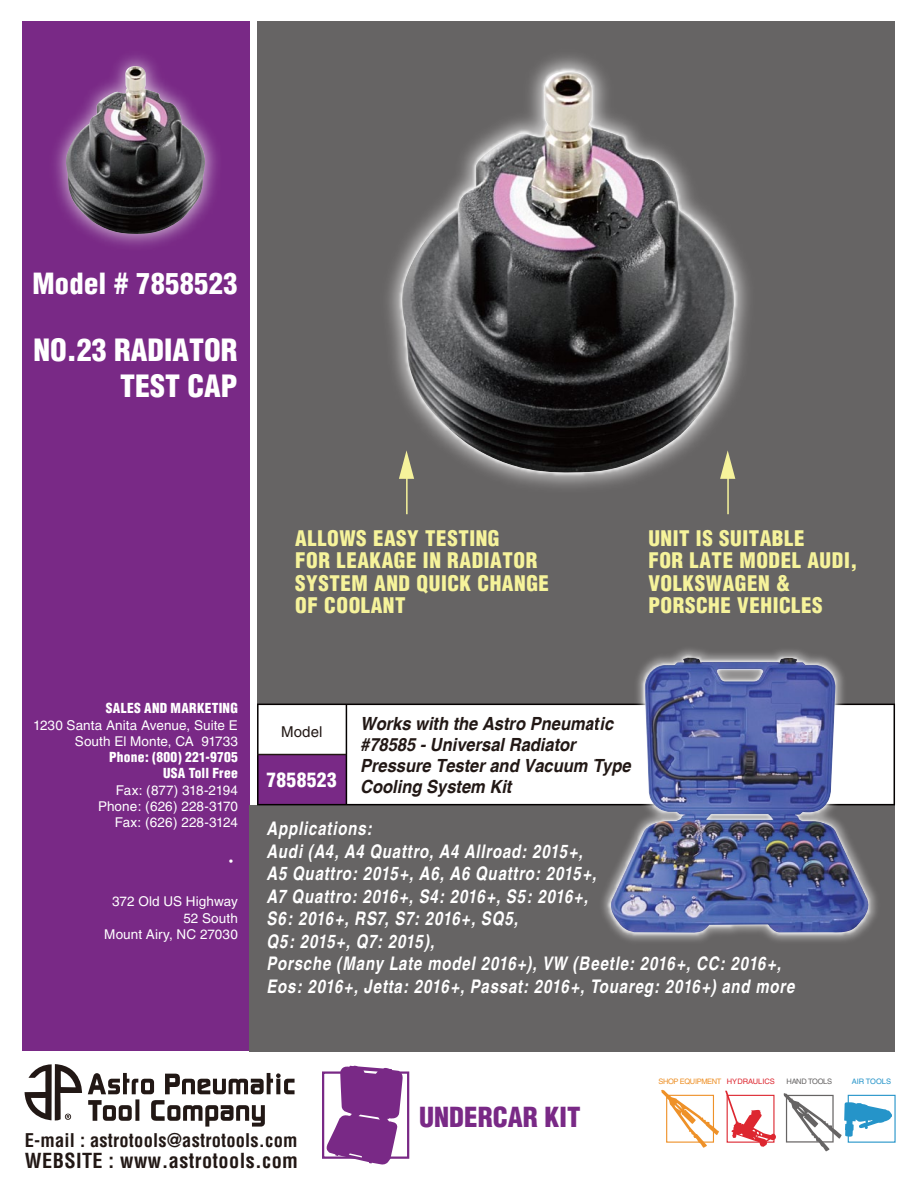
<style>
.page{position:relative;width:918px;height:1188px;background:#fff}
.page>*{position:absolute;margin:0;border:0;box-sizing:border-box;transform-origin:0 0}
.t1{font:900 condensed 30px/36px "Helvetica";color:#fff;text-align:right}
.t2{font:900 condensed 28.5px "Helvetica";letter-spacing:.01em;color:#fff}
.t3{font:900 condensed 27px "Helvetica";color:#792986}
.t4{font:900 condensed 21px/22.5px "Helvetica";letter-spacing:.025em;color:#f6f39b}
.t5{font:700 condensed 20.25px "Helvetica";letter-spacing:.02em;color:#221815}
.t6{font:900 condensed 19.5px "Helvetica";letter-spacing:.02em;color:#fff}
.t7{font:italic 700 18.75px/22.5px "Helvetica";letter-spacing:.055em;color:#fff;scale:.8 1}
.t8{font:700 condensed 18.45px "Helvetica";letter-spacing:.01em;color:#221815}
.t9{font:italic 700 18.15px/21px "Helvetica";color:#221815;scale:.91 1}
.t10{font:15px "Helvetica";letter-spacing:.01em;color:#221815}
.t11{font:13.5px/16.2px "Helvetica";letter-spacing:.005em;color:#fff;text-align:right}
.t12{font:900 condensed 13.5px/16.2px "Helvetica";letter-spacing:.02em;color:#fff;text-align:right}
.t13{font:300 13.5px "Adobe Ming Std";color:#fff}
.t14{font:7.5px "Helvetica";letter-spacing:-.05em;color:#ee9128}
.t15{font:7.5px "Helvetica";letter-spacing:-.05em;color:#666464}
.t16{font:7.5px "Helvetica";color:#2594c9}
.s1{color:#dd2730}
</style>
<div class="page">
<div style="left:22px;top:21px;width:228px;height:1030px;background:#792986"></div>
<div style="left:257px;top:21px;width:638px;height:684px;background:#666464"></div>
<div style="left:250px;top:805px;width:645px;height:246px;background:#666464"></div>
<svg style="left:25px;top:1064px;width:270px;height:63px"></svg>
<svg style="left:661px;top:1090px;width:58px;height:58px"></svg>
<div style="left:666px;top:1095px;width:48px;height:48px;border:1px solid #ee9128"></div>
<svg style="left:725px;top:1091px;width:51px;height:56px"></svg>
<div style="left:727px;top:1095px;width:48px;height:48px;border:1px solid #dd2730"></div>
<div style="left:322px;top:1071px;width:87px;height:88px;border:2px solid #792986"></div>
<svg style="left:324px;top:1065px;width:79px;height:100px"></svg>
<svg style="left:783px;top:1093px;width:109px;height:59px"></svg>
<div style="left:848px;top:1095px;width:48px;height:48px;border:1px solid #2594c9"></div>
<svg style="left:257px;top:704px;width:638px;height:101px"></svg>
<hr style="left:257px;top:754px;width:89px;height:1px;background:#221815">
<img style="left:388px;top:56px;width:360px;height:431px">
<img style="left:397px;top:71px;width:339px;height:403px">
<img style="left:55px;top:56px;width:162px;height:190px">
<img style="left:64px;top:66px;width:142px;height:169px">
<img style="left:589px;top:703px;width:303px;height:103px">
<img style="left:596px;top:649px;width:291px;height:292px">
<img style="left:609px;top:658px;width:262px;height:275px">
<hr style="left:406px;top:474px;width:2px;height:40px;background:#f6f39b">
<svg style="left:399px;top:450px;width:15px;height:29px"></svg>
<hr style="left:727px;top:474px;width:2px;height:40px;background:#f6f39b">
<svg style="left:720px;top:450px;width:15px;height:29px"></svg>
<h2 class="t2" style="left:33px;top:265px;width:207px">Model # 7858523</h2>
<h1 class="t1" style="left:33px;top:332px;width:206px">NO.23 RADIATOR<br>TEST CAP</h1>
<p class="t4" style="left:295px;top:527px;width:255px">ALLOWS EASY TESTING<br>FOR LEAKAGE IN RADIATOR<br>SYSTEM AND QUICK CHANGE<br>OF COOLANT</p>
<p class="t4" style="left:648px;top:527px;width:210px">UNIT IS SUITABLE<br>FOR LATE MODEL AUDI,<br>VOLKSWAGEN &amp;<br>PORSCHE VEHICLES</p>
<p class="t12" style="left:106px;top:700px;width:133px">SALES AND MARKETING</p>
<p class="t11" style="left:33px;top:717px;width:206px">1230 Santa Anita Avenue, Suite E<br>South El Monte, CA 91733</p>
<p class="t12" style="left:109px;top:749px;width:130px">Phone: (800) 221-9705<br>USA Toll Free</p>
<p class="t11" style="left:98px;top:782px;width:141px">Fax: (877) 318-2194<br>Phone: (626) 228-3170<br>Fax: (626) 228-3124</p>
<p class="t13" style="left:224px;top:855px;width:15px">˙</p>
<p class="t11" style="left:104px;top:893px;width:135px">372 Old US Highway<br>52 South<br>Mount Airy, NC 27030</p>
<p class="t9" style="left:360px;top:714px;width:299px">Works with the Astro Pneumatic #78585 - Universal Radiator<br>Pressure Tester and Vacuum Type<br>Cooling System Kit</p>
<p class="t7" style="left:267px;top:817px;width:661px">Applications:<br>Audi (A4, A4 Quattro, A4 Allroad: 2015+,<br>A5 Quattro: 2015+, A6, A6 Quattro: 2015+,<br>A7 Quattro: 2016+, S4: 2016+, S5: 2016+,<br>S6: 2016+, RS7, S7: 2016+, SQ5,<br>Q5: 2015+, Q7: 2015),<br>Porsche (Many Late model 2016+), VW (Beetle: 2016+, CC: 2016+, Eos: 2016+, Jetta: 2016+, Passat: 2016+, Touareg: 2016+) and more</p>
<p class="t10" style="left:281px;top:723px;width:43px">Model</p>
<p class="t6" style="left:267px;top:767px;width:72px">7858523</p>
<h3 class="t3" style="left:419px;top:1100px;width:163px">UNDERCAR KIT</h3>
<p class="t14" style="left:659px;top:1077px;width:118px">SHOP EQUIPMENT <span class="s1">HYDRAULICS</span></p>
<p class="t15" style="left:787px;top:1077px;width:47px">HAND TOOLS</p>
<p class="t16" style="left:852px;top:1077px;width:41px">AIR TOOLS</p>
<p class="t8" style="left:25px;top:1128px;width:274px">E-mail : astrotools@astrotools.com</p>
<p class="t5" style="left:25px;top:1148px;width:275px">WEBSITE : www.astrotools.com</p>
</div>
